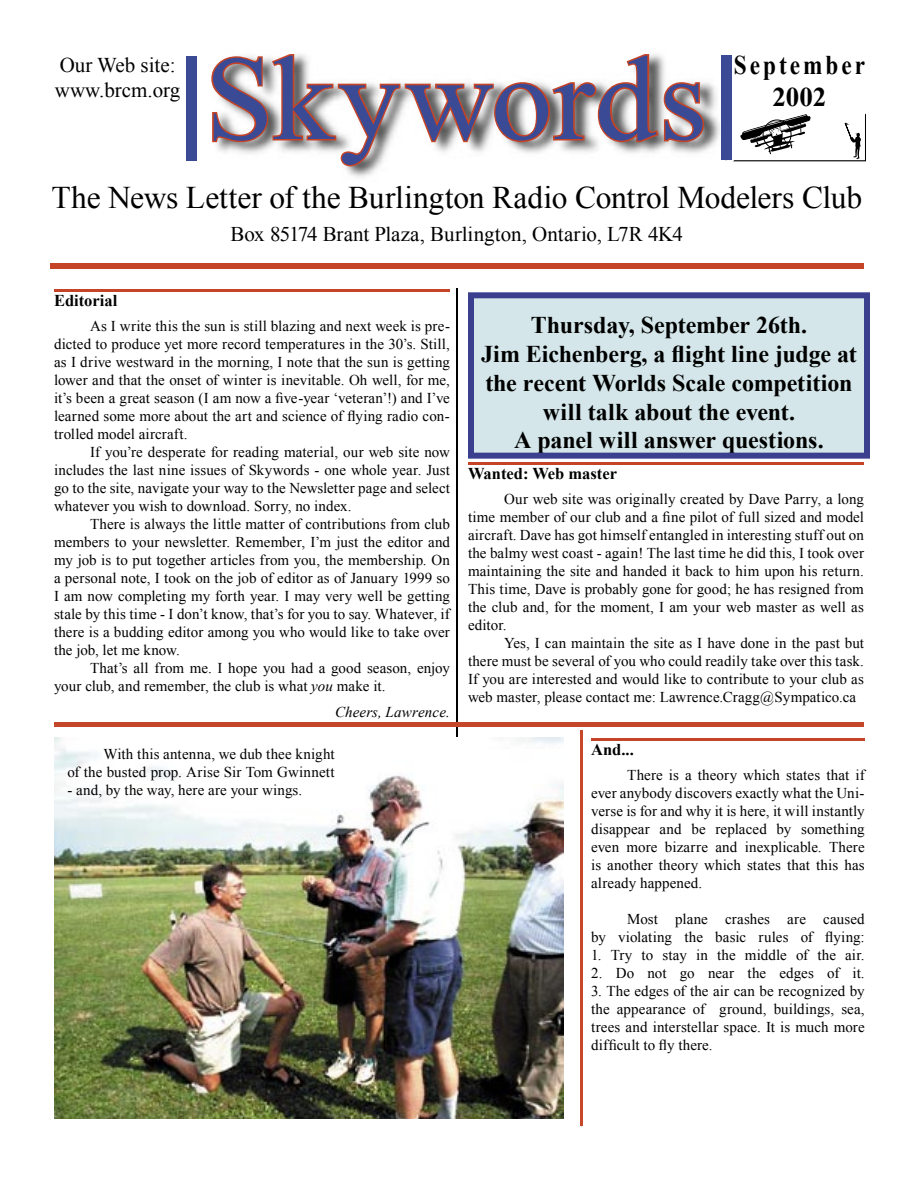
<style>
.page{position:relative;width:918px;height:1188px;background:#fff}
.page>*{position:absolute;margin:0;border:0;box-sizing:border-box;transform-origin:0 0}
.t1{font:120px "Times New Roman";letter-spacing:.005em;color:#3a4a95}
.t2{font:31.5px "Times New Roman";letter-spacing:-.005em;color:#000}
.t3{font:700 27px/32.4px "Times New Roman";letter-spacing:.13em;color:#000;text-align:center;scale:.86 1}
.t4{font:700 24px/28.8px "Times New Roman";letter-spacing:-.005em;color:#000;text-align:center}
.t5{font:21px/25.2px "Times New Roman";color:#000}
.t6{font:700 16.5px "Times New Roman";color:#000}
.t7{font:15px/18px "Times New Roman";letter-spacing:.005em;color:#000;text-align:justify}
.t8{font:italic 15px "Times New Roman";letter-spacing:.01em;color:#000}
.s1{font-style:italic}
</style>
<div class="page">
<img style="left:346px;top:55px;width:379px;height:123px">
<svg style="left:211px;top:54px;width:495px;height:114px"></svg>
<div style="left:186px;top:56px;width:10px;height:105px;background:#3a4a95"></div>
<div style="left:721px;top:56px;width:10px;height:104px;background:#3a4a95"></div>
<div style="left:50px;top:263px;width:814px;height:6px;background:#c54427"></div>
<svg style="left:733px;top:114px;width:133px;height:47px"></svg>
<svg style="left:468px;top:292px;width:402px;height:167px;background:#c4d5e0"></svg>
<hr style="left:54px;top:289px;width:396px;height:3px;background:#c54427">
<hr style="left:457px;top:288px;width:1px;height:795px;background:#000">
<hr style="left:468px;top:462px;width:396px;height:3px;background:#c54427">
<div style="left:54px;top:722px;width:810px;height:5px;background:#c5472a"></div>
<img style="left:54px;top:738px;width:510px;height:381px">
<hr style="left:591px;top:738px;width:274px;height:3px;background:#c54427">
<hr style="left:580px;top:731px;width:3px;height:395px;background:#c6472a">
<h1 class="t1" style="left:205px;top:29px;width:503px">Skywords</h1>
<h2 class="t2" style="left:52px;top:180px;width:812px">The News Letter of the Burlington Radio Control Modelers Club</h2>
<h3 class="t5" style="left:55px;top:52px;width:127px">Our Web site: www.brcm.org</h3>
<h3 class="t3" style="left:734px;top:48px;width:154px">September<br>2002</h3>
<h3 class="t5" style="left:231px;top:221px;width:454px">Box 85174 Brant Plaza, Burlington, Ontario, L7R 4K4</h3>
<p class="t6" style="left:54px;top:291px;width:65px">Editorial</p>
<p class="t7" style="left:54px;top:317px;width:398px;text-indent:36px">As I write this the sun is still blazing and next week is pre&shy;dicted to produce yet more record temperatures in the 30’s. Still, as I drive westward in the morning, I note that the sun is getting lower and that the onset of winter is inevitable. Oh well, for me, it’s been a great season (I am now a five-year ‘veteran’!) and I’ve learned some more about the art and science of flying radio con&shy;trolled model aircraft.</p>
<p class="t7" style="left:54px;top:443px;width:398px;text-indent:36px">If you’re desperate for reading material, our web site now includes the last nine issues of Skywords - one whole year. Just go to the site, navigate your way to the Newsletter page and select whatever you wish to download. Sorry, no index.</p>
<p class="t7" style="left:54px;top:515px;width:398px;text-indent:36px">There is always the little matter of contributions from club members to your newsletter. Remember, I’m just the editor and my job is to put together articles from you, the membership. On a personal note, I took on the job of editor as of January 1999 so I am now completing my forth year. I may very well be getting stale by this time - I don’t know, that’s for you to say. Whatever, if there is a budding editor among you who would like to take over the job, let me know.</p>
<p class="t7" style="left:54px;top:659px;width:397px;text-indent:36px">That’s all from me. I hope you had a good season, enjoy your club, and remember, the club is what <span class="s1">you</span> make it.</p>
<p class="t8" style="left:335px;top:703px;width:116px">Cheers, Lawrence.</p>
<p class="t7" style="left:67px;top:745px;width:269px;text-align:right">With this antenna, we dub thee knight<br>of the busted prop. Arise Sir Tom Gwinnett</p>
<p class="t7" style="left:67px;top:781px;width:236px">- and, by the way, here are your wings.</p>
<h3 class="t4" style="left:481px;top:311px;width:377px">Thursday, September 26th.<br>Jim Eichenberg, a flight line judge at the recent Worlds Scale competition will talk about the event.<br>A panel will answer questions.</h3>
<p class="t6" style="left:468px;top:464px;width:151px">Wanted: Web master</p>
<p class="t7" style="left:468px;top:490px;width:398px;text-indent:36px">Our web site was originally created by Dave Parry, a long time member of our club and a fine pilot of full sized and model aircraft. Dave has got himself entangled in interesting stuff out on the balmy west coast - again! The last time he did this, I took over maintaining the site and handed it back to him upon his return.<br>This time, Dave is probably gone for good; he has resigned from the club and, for the moment, I am your web master as well as editor.</p>
<p class="t7" style="left:468px;top:634px;width:398px;text-indent:36px">Yes, I can maintain the site as I have done in the past but there must be several of you who could readily take over this task.<br>If you are interested and would like to contribute to your club as web master, please contact me: Lawrence.Cragg@Sympatico.ca</p>
<p class="t6" style="left:591px;top:740px;width:44px">And...</p>
<p class="t7" style="left:591px;top:766px;width:275px;text-indent:36px">There is a theory which states that if ever anybody discovers exactly what the Uni&shy;verse is for and why it is here, it will instantly disappear and be replaced by something even more bizarre and inexplicable. There is another theory which states that this has already happened.</p>
<p class="t7" style="left:591px;top:910px;width:275px;text-align:right">Most plane crashes are caused<br>by violating the basic rules of flying:</p>
<p class="t7" style="left:591px;top:946px;width:275px">1. Try to stay in the middle of the air.</p>
<p class="t7" style="left:591px;top:964px;width:275px">2. Do not go near the edges of it.</p>
<p class="t7" style="left:591px;top:982px;width:275px">3. The edges of the air can be recognized by the appearance of ground, buildings, sea, trees and interstellar space. It is much more difficult to fly there.</p>
</div>
